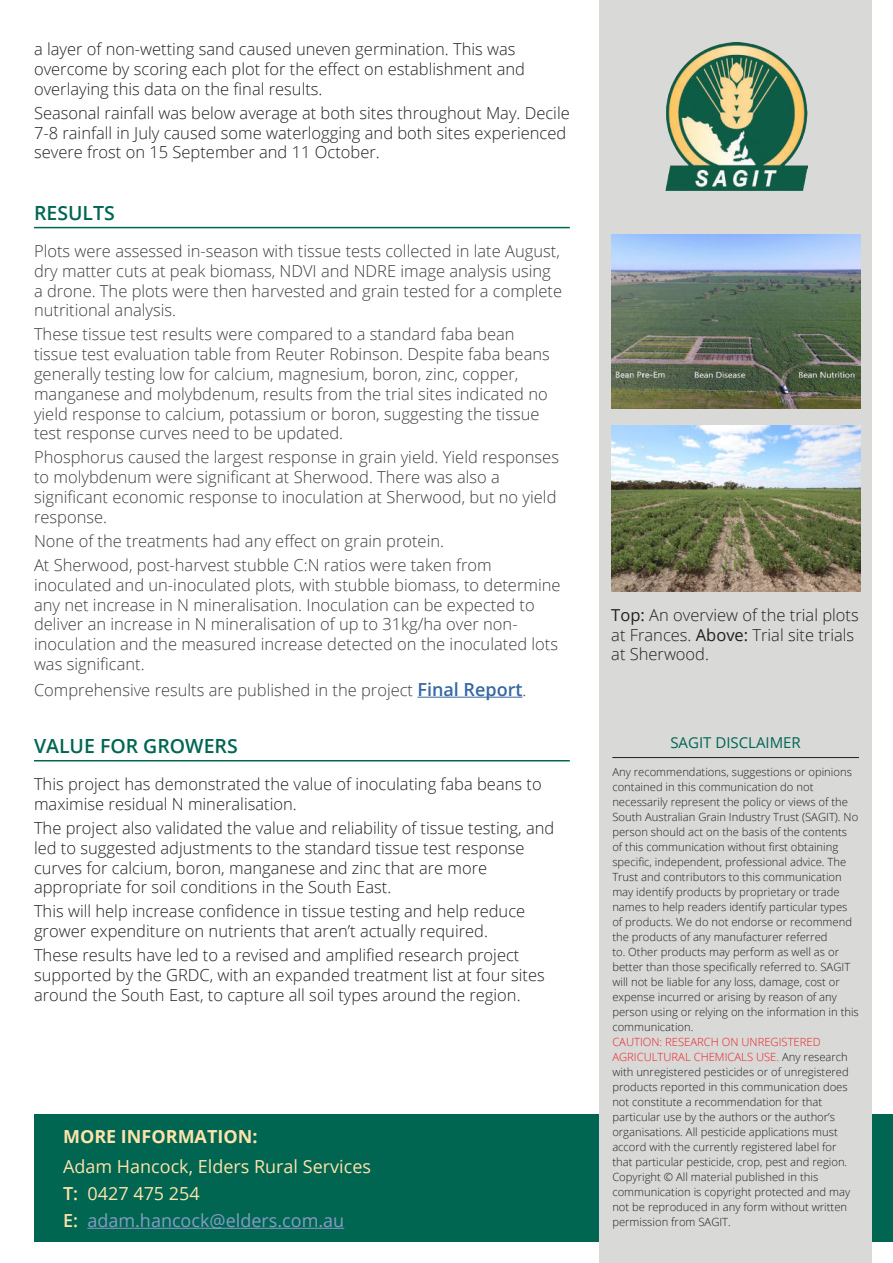
<style>
.page{position:relative;width:893px;height:1263px;background:#fff}
.page>*{position:absolute;margin:0;border:0;box-sizing:border-box;transform-origin:0 0}
.t1{font:600 19.5px "Open Sans";color:#006651}
.t2{font:18px/27px "Open Sans";color:#fee3ab}
.t3{font:700 18px "Open Sans";color:#fee3ab}
.t4{font:300 16.5px/19.8px "Open Sans";color:#3e3e3f}
.t5{font:300 16.5px/19.8px "Open Sans";color:#231f20}
.t6{font:15px "Open Sans";color:#006651}
.t7{font:300 11.25px/15px "Open Sans";color:#231f20}
.s1{font-weight:600;font-size:18px;color:#3667a4}
.s2{font-weight:600}
.s3{color:#879bc7}
.s4{font-weight:400}
.s5{color:#ed2225}
</style>
<div class="page">
<div style="left:34px;top:1114px;width:859px;height:128px;background:#006651"></div>
<div style="left:600px;top:0;width:272px;height:1263px;background:#d9d9d8"></div>
<img style="left:665px;top:43px;width:143px;height:148px">
<hr style="left:612px;top:757px;width:247px;height:1px;background:#231f20">
<hr style="left:87px;top:1228px;width:257px;height:1px;background:#879bc7">
<hr style="left:34px;top:227px;width:536px;height:1px;background:#006651">
<hr style="left:417px;top:697px;width:105px;height:1px;background:#3667a4">
<hr style="left:34px;top:760px;width:536px;height:1px;background:#006651">
<img style="left:611px;top:234px;width:250px;height:175px">
<img style="left:611px;top:425px;width:250px;height:166px">
<h3 class="t5" style="left:34px;top:39px;width:493px">a layer of non-wetting sand caused uneven germination. This was overcome by scoring each plot for the effect on establishment and overlaying this data on the final results.</h3>
<h3 class="t5" style="left:34px;top:102px;width:537px">Seasonal rainfall was below average at both sites throughout May. Decile<br>7-8 rainfall in July caused some waterlogging and both sites experienced severe frost on 15 September and 11 October.</h3>
<h1 class="t1" style="left:34px;top:205px;width:82px">RESULTS</h1>
<h3 class="t4" style="left:34px;top:241px;width:530px">Plots were assessed in-season with tissue tests collected in late August, dry matter cuts at peak biomass, NDVI and NDRE image analysis using a drone. The plots were then harvested and grain tested for a complete nutritional analysis.</h3>
<p class="t4" style="left:34px;top:324px;width:517px">These tissue test results were compared to a standard faba bean tissue test evaluation table from Reuter Robinson. Despite faba beans generally testing low for calcium, magnesium, boron, zinc, copper, manganese and molybdenum, results from the trial sites indicated no yield response to calcium, potassium or boron, suggesting the tissue test response curves need to be updated.</p>
<h3 class="t4" style="left:34px;top:447px;width:526px">Phosphorus caused the largest response in grain yield. Yield responses to molybdenum were significant at Sherwood. There was also a significant economic response to inoculation at Sherwood, but no yield response.</h3>
<h3 class="t4" style="left:34px;top:528px;width:459px;line-height:24px">None of the treatments had any effect on grain protein.<br>At Sherwood, post-harvest stubble C:N ratios were taken from</h3>
<p class="t4" style="left:34px;top:574px;width:528px">inoculated and un-inoculated plots, with stubble biomass, to determine any net increase in N mineralisation. Inoculation can be expected to deliver an increase in N mineralisation of up to 31kg/ha over non&shy;inoculation and the measured increase detected on the inoculated lots was significant.</p>
<h3 class="t4" style="left:34px;top:682px;width:494px">Comprehensive results are published in the project <span class="s1">Final Report</span>.</h3>
<h1 class="t1" style="left:34px;top:738px;width:205px">VALUE FOR GROWERS</h1>
<h3 class="t5" style="left:34px;top:774px;width:509px">This project has demonstrated the value of inoculating faba beans to maximise residual N mineralisation.</h3>
<p class="t5" style="left:34px;top:817px;width:522px">The project also validated the value and reliability of tissue testing, and led to suggested adjustments to the standard tissue test response curves for calcium, boron, manganese and zinc that are more appropriate for soil conditions in the South East.</p>
<h3 class="t5" style="left:34px;top:901px;width:493px">This will help increase confidence in tissue testing and help reduce grower expenditure on nutrients that aren’t actually required.</h3>
<h3 class="t5" style="left:34px;top:945px;width:512px">These results have led to a revised and amplified research project supported by the GRDC, with an expanded treatment list at four sites around the South East, to capture all soil types around the region.</h3>
<h2 class="t3" style="left:63px;top:1126px;width:196px">MORE INFORMATION:</h2>
<h2 class="t2" style="left:63px;top:1155px;width:309px">Adam Hancock, Elders Rural Services<br><span class="s2">T:</span> 0427 475 254<br><span class="s2">E:</span> <span class="s3">adam.hancock@elders.com.au</span></h2>
<h3 class="t5" style="left:611px;top:604px;width:249px"><span class="s4">Top:</span> An overview of the trial plots at Frances. <span class="s4">Above:</span> Trial site trials at Sherwood.</h3>
<h3 class="t6" style="left:670px;top:736px;width:132px">SAGIT DISCLAIMER</h3>
<p class="t7" style="left:612px;top:765px;width:248px">Any recommendations, suggestions or opinions contained in this communication do not necessarily represent the policy or views of the South Australian Grain Industry Trust (SAGIT). No person should act on the basis of the contents of this communication without first obtaining specific, independent, professional advice. The Trust and contributors to this communication may identify products by proprietary or trade names to help readers identify particular types of products. We do not endorse or recommend the products of any manufacturer referred<br>to. Other products may perform as well as or better than those specifically referred to. SAGIT will not be liable for any loss, damage, cost or expense incurred or arising by reason of any person using or relying on the information in this communication.</p>
<p class="t7" style="left:612px;top:1035px;width:239px"><span class="s5">CAUTION: RESEARCH ON UNREGISTERED AGRICULTURAL CHEMICALS USE.</span> Any research with unregistered pesticides or of unregistered products reported in this communication does not constitute a recommendation for that particular use by the authors or the author’s organisations. All pesticide applications must accord with the currently registered label for that particular pesticide, crop, pest and region.<br>Copyright © All material published in this communication is copyright protected and may not be reproduced in any form without written permission from SAGIT.</p>
</div>
